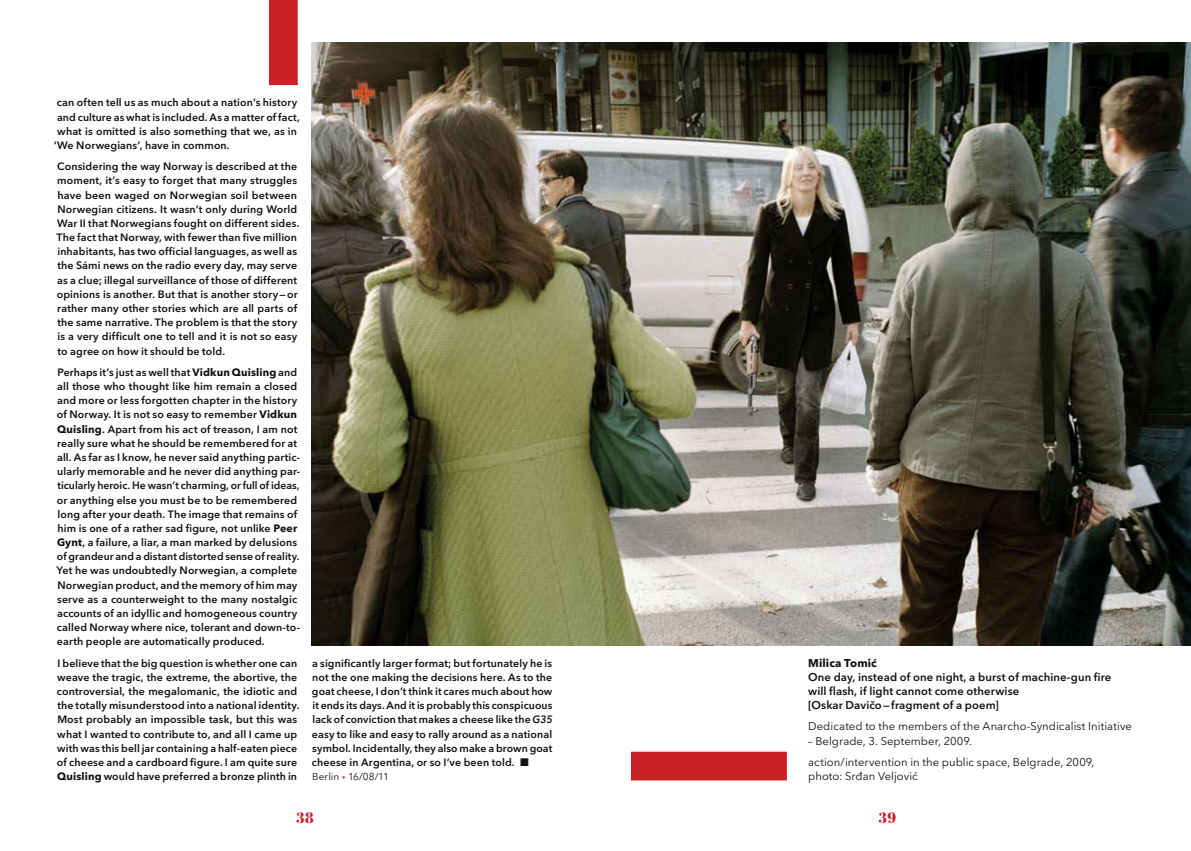
<style>
.page{position:relative;width:1191px;height:851px;background:#fff}
.page>*{position:absolute;margin:0;border:0;box-sizing:border-box;transform-origin:0 0}
.t1{font:900 15px "Bauer Bodoni";color:#cc2027}
.t2{font:11.25px/21.2px "Avenir Next LT Pro";letter-spacing:.005em;color:#121212}
.t3{font:600 11.25px/14.1px "Avenir Next LT Pro";letter-spacing:.01em;color:#121212}
.t4{font:700 11.25px "Avenir Next LT Pro";letter-spacing:.005em;color:#121212}
.t5{font:600 10.62px/14.1px "Avenir Next LT Pro";letter-spacing:.01em;color:#121212}
.t6{font:10px "Avenir Next LT Pro";letter-spacing:.01em;color:#121212}
.s1{font-weight:700}
.s2{font-style:italic}
.s3{font-family:"Brioni Text Std";font-weight:700;color:#cc2027}
</style>
<div class="page">
<img style="left:312px;top:43px;width:879px;height:602px">
<div style="left:631px;top:751px;width:156px;height:29px;background:#cc2027"></div>
<div style="left:269px;top:0;width:29px;height:85px;background:#cc2027"></div>
<p class="t5" style="left:57px;top:95px;width:242px">can often tell us as much about a nation’s history</p>
<p class="t5" style="left:57px;top:110px;width:244px">and culture as what is included. As a matter of fact,</p>
<p class="t5" style="left:57px;top:124px;width:241px">what is omitted is also something that we, as in</p>
<p class="t5" style="left:54px;top:138px;width:177px">‘We Norwegians’, have in common.</p>
<p class="t5" style="left:57px;top:159px;width:244px">Considering the way Norway is described at the moment, it’s easy to forget that many struggles have been waged on Norwegian soil between Norwegian citizens. It wasn’t only during World War II that Norwegians fought on different sides.<br>The fact that Norway, with fewer than five million inhabitants, has two official languages, as well as the Sámi news on the radio every day, may serve as a clue; illegal surveillance of those of different opinions is another. But that is another story—or rather many other stories which are all parts of the same narrative. The problem is that the story is a very difficult one to tell and it is not so easy to agree on how it should be told.</p>
<p class="t5" style="left:57px;top:365px;width:245px">Perhaps it’s just as well that <span class="s1">Vidkun Quisling</span> and all those who thought like him remain a closed and more or less forgotten chapter in the history of Norway. It is not so easy to remember <span class="s1">Vidkun Quisling</span>. Apart from his act of treason, I am not really sure what he should be remembered for at all. As far as I know, he never said anything partic&shy;ularly memorable and he never did anything par&shy;ticularly heroic. He wasn’t charming, or full of ideas, or anything else you must be to be remembered long after your death. The image that remains of him is one of a rather sad figure, not unlike <span class="s1">Peer Gynt</span>, a failure, a liar, a man marked by delusions of grandeur and a distant distorted sense of reality.<br>Yet he was undoubtedly Norwegian, a complete Norwegian product, and the memory of him may serve as a counterweight to the many nostalgic accounts of an idyllic and homogeneous country called Norway where nice, tolerant and down-to&shy;earth people are automatically produced.</p>
<p class="t5" style="left:57px;top:655px;width:244px">I believe that the big question is whether one can weave the tragic, the extreme, the abortive, the controversial, the megalomanic, the idiotic and the totally misunderstood into a national identity.<br>Most probably an impossible task, but this was what I wanted to contribute to, and all I came up with was this bell jar containing a half-eaten piece of cheese and a cardboard figure. I am quite sure <span class="s1">Quisling</span> would have preferred a bronze plinth in</p>
<p class="t5" style="left:312px;top:655px;width:242px;text-align:justify">a significantly larger format; but fortunately he is not the one making the decisions here. As to the goat cheese, I don’t think it cares much about how it ends its days. And it is probably this conspicuous lack of conviction that makes a cheese like the <span class="s2">G35 </span>easy to like and easy to rally around as a national symbol. Incidentally, they also make a brown goat cheese in Argentina, or so I’ve been told.</p>
<p class="t6" style="left:312px;top:770px;width:78px">Berlin <span class="s3">•</span> 16/08/11</p>
<p class="t4" style="left:808px;top:655px;width:70px">Milica Tomić</p>
<p class="t3" style="left:808px;top:669px;width:305px">One day, instead of one night, a burst of machine-gun fire will flash, if light cannot come otherwise<br>[Oskar Davičo—fragment of a poem]</p>
<p class="t2" style="left:808px;top:715px;width:325px">Dedicated to the members of the Anarcho-Syndicalist Initiative</p>
<p class="t2" style="left:808px;top:730px;width:288px">– Belgrade, 3. September, 2009.<br>action/intervention in the public space, Belgrade, 2009,</p>
<p class="t2" style="left:808px;top:765px;width:111px">photo: Srđan Veljović</p>
<h1 class="t1" style="left:296px;top:808px;width:20px">38</h1>
<h1 class="t1" style="left:878px;top:808px;width:20px">39</h1>
</div>
